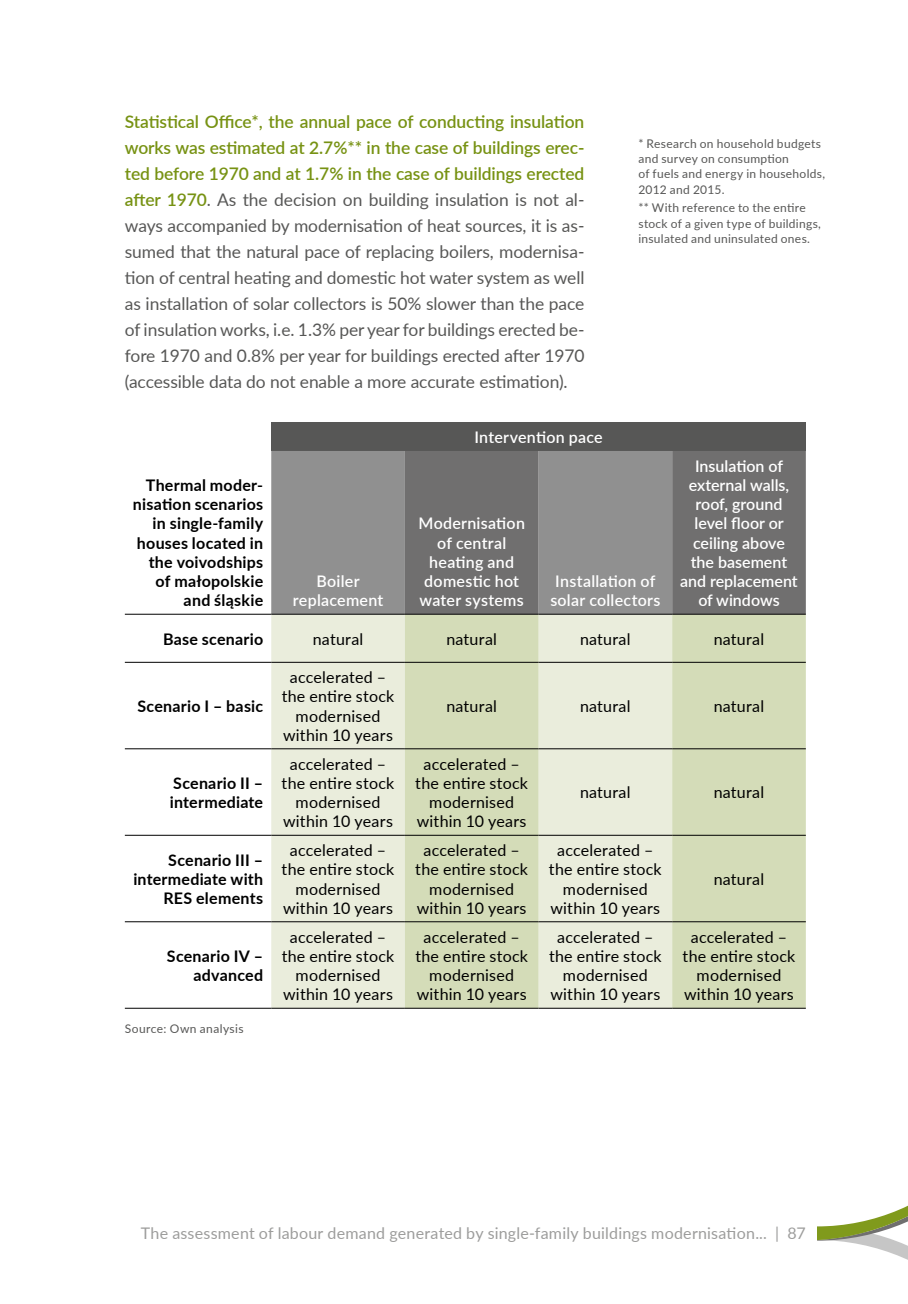
<style>
.page{position:relative;width:908px;height:1304px;background:#fff}
.page>*{position:absolute;margin:0;border:0;box-sizing:border-box;transform-origin:0 0}
.t1{font:17.4px/26px "Lato";letter-spacing:-.005em;color:#575756;text-align:justify}
.t2{font:16px/19.2px "Lato";letter-spacing:.015em;color:#000;text-align:center}
.t3{font:600 16px/19.2px "Lato";letter-spacing:.005em;color:#fff;text-align:center}
.t4{font:700 16px/19.2px "Lato";letter-spacing:.015em;color:#000;text-align:right}
.t5{font:16px "Lato";letter-spacing:.015em;color:#9d9d9c}
.t6{font:12px/15.2px "Lato";letter-spacing:.025em;color:#575756}
.s1{font-weight:600;color:#779213}
</style>
<div class="page">
<svg style="left:817px;top:1206px;width:90px;height:54px"></svg>
<div style="left:271px;top:422px;width:534px;height:29px;background:#575756"></div>
<div style="left:271px;top:451px;width:134px;height:163px;background:#909090"></div>
<svg style="left:405px;top:451px;width:400px;height:163px;background:#7a7979"></svg>
<svg style="left:125px;top:661px;width:146px;height:347px"></svg>
<div style="left:271px;top:615px;width:134px;height:393px;background:#eaeddc"></div>
<svg style="left:405px;top:615px;width:400px;height:393px;background:#dae1c3"></svg>
<hr style="left:125px;top:614px;width:146px;height:1px;background:#000">
<hr style="left:271px;top:614px;width:134px;height:1px;background:#000">
<hr style="left:405px;top:614px;width:133px;height:1px;background:#000">
<hr style="left:538px;top:614px;width:134px;height:1px;background:#000">
<hr style="left:672px;top:614px;width:133px;height:1px;background:#000">
<hr style="left:125px;top:662px;width:146px;height:1px;background:#000">
<hr style="left:271px;top:662px;width:134px;height:1px;background:#000">
<hr style="left:405px;top:662px;width:133px;height:1px;background:#000">
<hr style="left:538px;top:662px;width:134px;height:1px;background:#000">
<hr style="left:672px;top:662px;width:133px;height:1px;background:#000">
<hr style="left:125px;top:748px;width:146px;height:1px;background:#000">
<hr style="left:271px;top:748px;width:134px;height:1px;background:#000">
<hr style="left:405px;top:748px;width:133px;height:1px;background:#000">
<hr style="left:538px;top:748px;width:134px;height:1px;background:#000">
<hr style="left:672px;top:748px;width:133px;height:1px;background:#000">
<hr style="left:125px;top:835px;width:146px;height:1px;background:#000">
<hr style="left:271px;top:835px;width:134px;height:1px;background:#000">
<hr style="left:405px;top:835px;width:133px;height:1px;background:#000">
<hr style="left:538px;top:835px;width:134px;height:1px;background:#000">
<hr style="left:672px;top:835px;width:133px;height:1px;background:#000">
<hr style="left:125px;top:921px;width:146px;height:1px;background:#000">
<hr style="left:271px;top:921px;width:134px;height:1px;background:#000">
<hr style="left:405px;top:921px;width:133px;height:1px;background:#000">
<hr style="left:538px;top:921px;width:134px;height:1px;background:#000">
<hr style="left:672px;top:921px;width:133px;height:1px;background:#000">
<hr style="left:125px;top:1008px;width:146px;height:1px;background:#000">
<hr style="left:271px;top:1008px;width:134px;height:1px;background:#000">
<hr style="left:405px;top:1008px;width:133px;height:1px;background:#000">
<hr style="left:538px;top:1008px;width:134px;height:1px;background:#000">
<hr style="left:672px;top:1008px;width:133px;height:1px;background:#000">
<p class="t1" style="left:125px;top:108px;width:461px"><span class="s1">Statistical Office*, the annual pace of conducting insulation works was estimated at 2.7%** in the case of buildings erec&shy;ted before 1970 and at 1.7% in the case of buildings erected after 1970</span>. As the decision on building insulation is not al&shy;ways accompanied by modernisation of heat sources, it is as&shy;sumed that the natural pace of replacing boilers, modernisa&shy;tion of central heating and domestic hot water system as well as installation of solar collectors is 50% slower than the pace of insulation works, i.e. 1.3% per year for buildings erected be&shy;fore 1970 and 0.8% per year for buildings erected after 1970 (accessible data do not enable a more accurate estimation).</p>
<p class="t3" style="left:474px;top:427px;width:130px">Intervention pace</p>
<p class="t6" style="left:638px;top:135px;width:188px">* Research on household budgets and survey on consumption<br>of fuels and energy in households,<br>2012 and 2015.</p>
<p class="t6" style="left:638px;top:200px;width:184px">** With reference to the entire stock of a given type of buildings, insulated and uninsulated ones.</p>
<p class="t4" style="left:133px;top:475px;width:132px">Thermal moder&shy;nisation scenarios in single-family houses located in the voivodships of małopolskie and śląskie</p>
<p class="t3" style="left:293px;top:571px;width:92px">Boiler replacement</p>
<p class="t3" style="left:418px;top:513px;width:108px">Modernisation of central heating and domestic hot water systems</p>
<p class="t3" style="left:550px;top:571px;width:111px">Installation of solar collectors</p>
<p class="t3" style="left:680px;top:456px;width:119px">Insulation of external walls, roof, ground level floor or ceiling above the basement and replacement of windows</p>
<p class="t4" style="left:163px;top:629px;width:102px">Base scenario</p>
<p class="t2" style="left:312px;top:629px;width:52px">natural</p>
<p class="t2" style="left:446px;top:629px;width:52px">natural</p>
<p class="t2" style="left:580px;top:629px;width:52px">natural</p>
<p class="t2" style="left:713px;top:629px;width:52px">natural</p>
<p class="t4" style="left:137px;top:696px;width:127px">Scenario I – basic</p>
<p class="t4" style="left:170px;top:773px;width:95px;text-align:left">Scenario II – intermediate</p>
<p class="t2" style="left:281px;top:667px;width:114px">accelerated – the entire stock modernised within 10 years</p>
<p class="t2" style="left:446px;top:696px;width:52px">natural</p>
<p class="t2" style="left:580px;top:696px;width:52px">natural</p>
<p class="t2" style="left:713px;top:696px;width:52px">natural</p>
<p class="t2" style="left:281px;top:754px;width:114px">accelerated – the entire stock modernised within 10 years</p>
<p class="t2" style="left:415px;top:754px;width:114px">accelerated – the entire stock modernised within 10 years</p>
<p class="t2" style="left:580px;top:782px;width:52px">natural</p>
<p class="t2" style="left:713px;top:782px;width:52px">natural</p>
<p class="t4" style="left:133px;top:850px;width:131px">Scenario III – intermediate with<br>RES elements</p>
<p class="t2" style="left:281px;top:840px;width:114px">accelerated – the entire stock modernised within 10 years</p>
<p class="t2" style="left:415px;top:840px;width:114px">accelerated – the entire stock modernised within 10 years</p>
<p class="t2" style="left:548px;top:840px;width:114px">accelerated – the entire stock modernised within 10 years</p>
<p class="t2" style="left:713px;top:869px;width:52px">natural</p>
<p class="t4" style="left:167px;top:946px;width:98px">Scenario IV – advanced</p>
<p class="t6" style="left:125px;top:1020px;width:120px">Source: Own analysis</p>
<p class="t2" style="left:281px;top:927px;width:114px">accelerated – the entire stock modernised within 10 years</p>
<p class="t2" style="left:415px;top:927px;width:114px">accelerated – the entire stock modernised within 10 years</p>
<p class="t2" style="left:548px;top:927px;width:114px">accelerated – the entire stock modernised within 10 years</p>
<p class="t2" style="left:682px;top:927px;width:114px">accelerated – the entire stock modernised within 10 years</p>
<p class="t5" style="left:141px;top:1221px;width:666px">The assessment of labour demand generated by single-family buildings modernisation... | 87</p>
</div>
